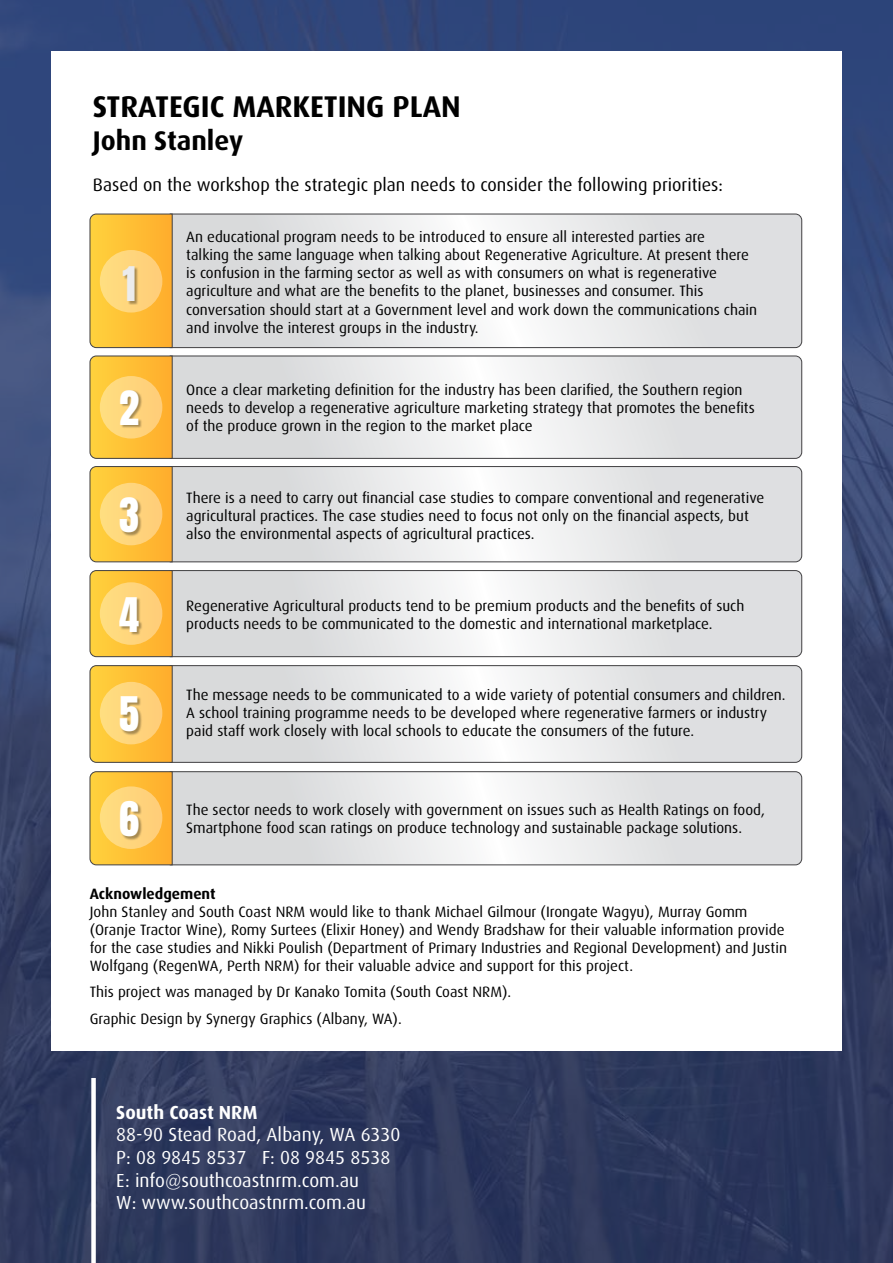
<style>
.page{position:relative;width:893px;height:1263px;background:#fff}
.page>*{position:absolute;margin:0;border:0;box-sizing:border-box;transform-origin:0 0}
.t1{font:40.5px "Anton";color:#fff}
.t2{font:40.5px "Anton";color:#ebeced}
.t3{font:700 30px "Dax";color:#000}
.t4{font:700 27px "Dax";color:#000}
.t5{font:18.9px/22.6px "Dax";color:#fff}
.t6{font:700 18.9px "Dax";color:#fff}
.t7{font:18px "Dax";color:#000}
.t8{font:15px/18px "Dax";color:#000}
.t9{font:700 15px "Dax";color:#000}
</style>
<div class="page">
<img style="left:0;top:0;width:893px;height:1263px">
<div style="left:91px;top:1078px;width:5px;height:185px;background:#fff"></div>
<div style="left:51px;top:51px;width:791px;height:999px;background:#fff"></div>
<svg style="left:173px;top:214px;width:629px;height:134px"></svg>
<svg style="left:173px;top:570px;width:629px;height:87px"></svg>
<svg style="left:173px;top:466px;width:629px;height:96px"></svg>
<svg style="left:173px;top:771px;width:629px;height:94px"></svg>
<svg style="left:173px;top:665px;width:629px;height:98px"></svg>
<svg style="left:173px;top:356px;width:629px;height:103px"></svg>
<svg style="left:90px;top:214px;width:83px;height:134px;background:#f7ba36"></svg>
<svg style="left:90px;top:570px;width:83px;height:87px;background:#f2b739"></svg>
<svg style="left:90px;top:466px;width:83px;height:96px;background:#f4b838"></svg>
<svg style="left:90px;top:771px;width:83px;height:94px;background:#f4b839"></svg>
<svg style="left:90px;top:665px;width:83px;height:98px;background:#f3b838"></svg>
<svg style="left:90px;top:356px;width:83px;height:103px;background:#f5b937"></svg>
<div style="left:101px;top:377px;width:60px;height:60px;background:#ffd67d;border-radius:50%"></div>
<div style="left:100px;top:376px;width:62px;height:63px;border:3px solid #fff;border-radius:50%"></div>
<div style="left:101px;top:251px;width:60px;height:60px;background:#ffd57c;border-radius:50%"></div>
<div style="left:100px;top:250px;width:62px;height:63px;border:3px solid #fff;border-radius:50%"></div>
<div style="left:101px;top:584px;width:60px;height:59px;background:#ffd67d;border-radius:50%"></div>
<div style="left:100px;top:582px;width:62px;height:63px;border:3px solid #fff;border-radius:50%"></div>
<div style="left:101px;top:484px;width:60px;height:60px;background:#ffd57c;border-radius:50%"></div>
<div style="left:100px;top:483px;width:62px;height:62px;border:3px solid #fff;border-radius:50%"></div>
<div style="left:101px;top:788px;width:60px;height:59px;background:#ffd67d;border-radius:50%"></div>
<div style="left:100px;top:786px;width:62px;height:63px;border:3px solid #fff;border-radius:50%"></div>
<div style="left:101px;top:683px;width:60px;height:60px;background:#ffd57c;border-radius:50%"></div>
<div style="left:100px;top:682px;width:62px;height:62px;border:3px solid #fff;border-radius:50%"></div>
<div style="left:121px;top:390px;width:22px;height:39px;background:#000;opacity:.35"></div>
<div style="left:123px;top:267px;width:16px;height:38px;background:#000;opacity:.35"></div>
<div style="left:120px;top:597px;width:23px;height:39px;background:#000;opacity:.35"></div>
<div style="left:120px;top:498px;width:22px;height:39px;background:#000;opacity:.35"></div>
<div style="left:120px;top:801px;width:23px;height:39px;background:#000;opacity:.35"></div>
<div style="left:120px;top:697px;width:22px;height:39px;background:#000;opacity:.35"></div>
<h2 class="t3" style="left:93px;top:89px;width:369px">STRATEGIC MARKETING PLAN</h2>
<h3 class="t4" style="left:93px;top:125px;width:152px">John Stanley</h3>
<p class="t7" style="left:93px;top:175px;width:632px">Based on the workshop the strategic plan needs to consider the following priorities:</p>
<p class="t8" style="left:186px;top:228px;width:572px">An educational program needs to be introduced to ensure all interested parties are<br>talking the same language when talking about Regenerative Agriculture. At present there is confusion in the farming sector as well as with consumers on what is regenerative agriculture and what are the benefits to the planet, businesses and consumer. This conversation should start at a Government level and work down the communications chain and involve the interest groups in the industry.</p>
<h1 class="t2" style="left:123px;top:263px;width:15px">1</h1>
<h1 class="t1" style="left:119px;top:387px;width:22px">2</h1>
<h1 class="t1" style="left:119px;top:495px;width:22px">3</h1>
<h1 class="t1" style="left:119px;top:594px;width:22px">4</h1>
<h1 class="t1" style="left:119px;top:694px;width:22px">5</h1>
<h1 class="t1" style="left:119px;top:798px;width:22px">6</h1>
<p class="t8" style="left:186px;top:381px;width:570px">Once a clear marketing definition for the industry has been clarified, the Southern region needs to develop a regenerative agriculture marketing strategy that promotes the benefits of the produce grown in the region to the market place</p>
<p class="t8" style="left:186px;top:489px;width:580px">There is a need to carry out financial case studies to compare conventional and regenerative agricultural practices. The case studies need to focus not only on the financial aspects, but also the environmental aspects of agricultural practices.</p>
<p class="t8" style="left:186px;top:597px;width:560px">Regenerative Agricultural products tend to be premium products and the benefits of such products needs to be communicated to the domestic and international marketplace.</p>
<p class="t8" style="left:186px;top:686px;width:601px">The message needs to be communicated to a wide variety of potential consumers and children.<br>A school training programme needs to be developed where regenerative farmers or industry paid staff work closely with local schools to educate the consumers of the future.</p>
<p class="t8" style="left:186px;top:801px;width:580px">The sector needs to work closely with government on issues such as Health Ratings on food,<br>Smartphone food scan ratings on produce technology and sustainable package solutions.</p>
<p class="t9" style="left:90px;top:885px;width:127px">Acknowledgement</p>
<p class="t8" style="left:90px;top:903px;width:699px">John Stanley and South Coast NRM would like to thank Michael Gilmour (Irongate Wagyu), Murray Gomm (Oranje Tractor Wine), Romy Surtees (Elixir Honey) and Wendy Bradshaw for their valuable information provide for the case studies and Nikki Poulish (Department of Primary Industries and Regional Development) and Justin Wolfgang (RegenWA, Perth NRM) for their valuable advice and support for this project.</p>
<p class="t8" style="left:90px;top:979px;width:423px;line-height:26.5px">This project was managed by Dr Kanako Tomita (South Coast NRM).<br>Graphic Design by Synergy Graphics (Albany, WA).</p>
<p class="t6" style="left:116px;top:1101px;width:143px">South Coast NRM</p>
<p class="t5" style="left:116px;top:1124px;width:286px">88-90 Stead Road, Albany, WA 6330<br>P: 08 9845 8537 F: 08 9845 8538<br>E: info@southcoastnrm.com.au<br>W: www.southcoastnrm.com.au</p>
</div>
